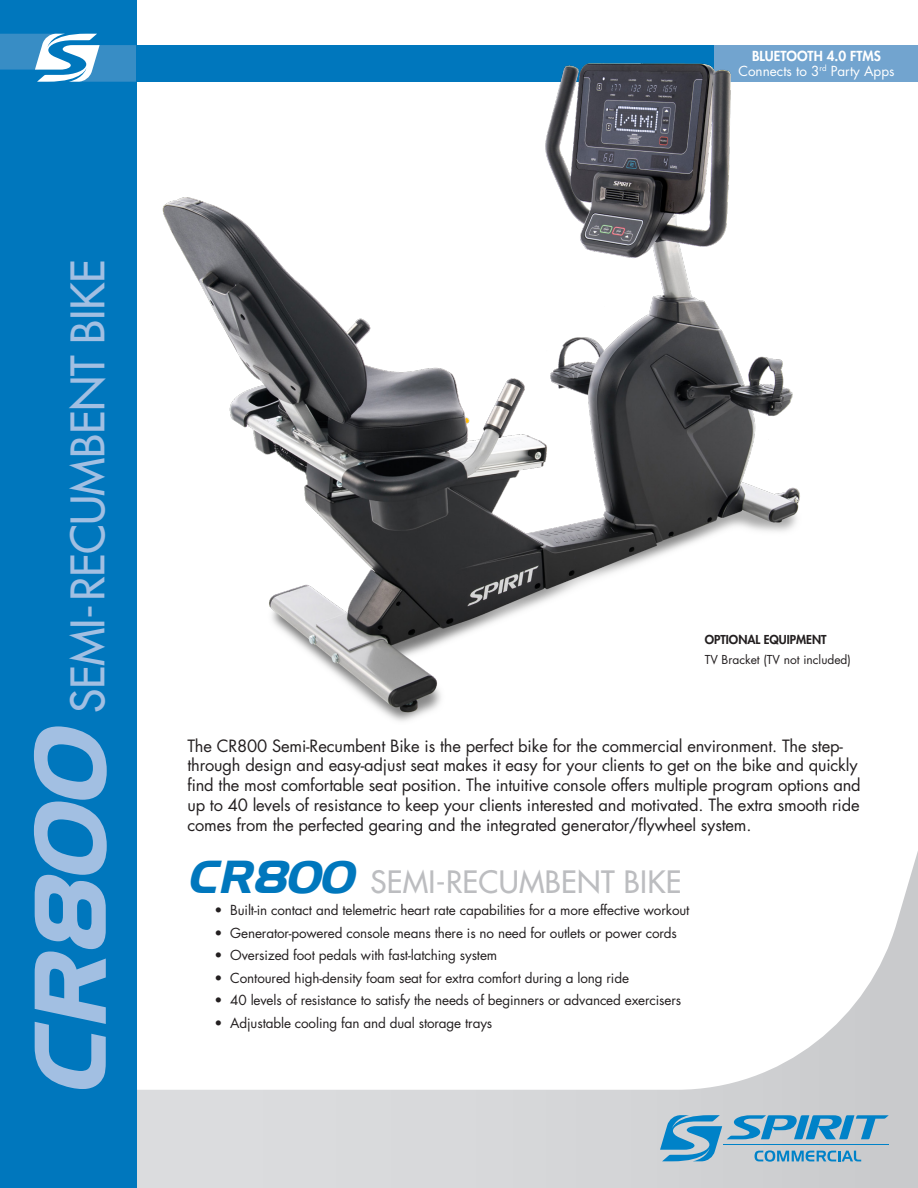
<style>
.page{position:relative;width:918px;height:1188px;background:#fff}
.page>*{position:absolute;margin:0;border:0;box-sizing:border-box;transform-origin:0 0}
.t1{font:500 45px "Futura Std";letter-spacing:-.01em;color:#a2bfe2}
.t2{font:500 30px "Futura Std";letter-spacing:.01em;color:#bcbdc0}
.t3{font:16.5px/19.8px "Futura Std";letter-spacing:-.01em;color:#231f20}
.t4{font:13.5px "Futura Std";letter-spacing:-.01em;color:#231f20}
.t5{font:13.5px "Futura Std";color:#fff}
.t6{font:800 13.5px "Futura Std";color:#fff}
.t7{font:12px "Futura Std";color:#231f20}
.t8{font:800 12px "Futura Std";color:#231f20}
.s1{font-family:"Hanzel";font-weight:700;font-style:italic;font-size:97.5px}
.s2{font-family:"Hanzel";font-weight:700;font-style:italic;font-size:45px;color:#0077bd}
</style>
<div class="page">
<svg style="left:137px;top:851px;width:781px;height:337px"></svg>
<svg style="left:660px;top:1115px;width:229px;height:47px;background:#7fb1cd"></svg>
<hr style="left:723px;top:1144px;width:166px;height:1px;background:#0082c8">
<div style="left:0;top:0;width:137px;height:1188px;background:#0077bd"></div>
<svg style="left:0;top:34px;width:136px;height:48px"></svg>
<div style="left:715px;top:45px;width:203px;height:37px;background:#72a4cf"></div>
<img style="left:144px;top:45px;width:656px;height:676px">
<p class="t1" style="left:60px;top:1096px;width:838px;rotate:-90deg"><span class="s1">CR800</span> SEMI-RECUMBENT BIKE</p>
<p class="t6" style="left:752px;top:48px;width:130px">BLUETOOTH 4.0 FTMS</p>
<p class="t5" style="left:738px;top:62px;width:158px">Connects to 3<sup>rd</sup> Party Apps</p>
<p class="t8" style="left:705px;top:632px;width:123px">OPTIONAL EQUIPMENT</p>
<p class="t7" style="left:705px;top:652px;width:148px">TV Bracket (TV not included)</p>
<p class="t3" style="left:187px;top:736px;width:675px">The CR800 Semi-Recumbent Bike is the perfect bike for the commercial environment. The step&shy;through design and easy-adjust seat makes it easy for your clients to get on the bike and quickly find the most comfortable seat position. The intuitive console offers multiple program options and up to 40 levels of resistance to keep your clients interested and motivated. The extra smooth ride comes from the perfected gearing and the integrated generator/flywheel system.</p>
<p class="t2" style="left:187px;top:863px;width:496px"><span class="s2">CR800</span> SEMI-RECUMBENT BIKE</p>
<p class="t4" style="left:214px;top:902px;width:477px">• Built-in contact and telemetric heart rate capabilities for a more effective workout</p>
<p class="t4" style="left:214px;top:924px;width:464px">• Generator-powered console means there is no need for outlets or power cords</p>
<p class="t4" style="left:214px;top:947px;width:284px">• Oversized foot pedals with fast-latching system</p>
<p class="t4" style="left:214px;top:969px;width:416px">• Contoured high-density foam seat for extra comfort during a long ride</p>
<p class="t4" style="left:214px;top:992px;width:468px">• 40 levels of resistance to satisfy the needs of beginners or advanced exercisers</p>
<p class="t4" style="left:214px;top:1014px;width:279px">• Adjustable cooling fan and dual storage trays</p>
</div>
